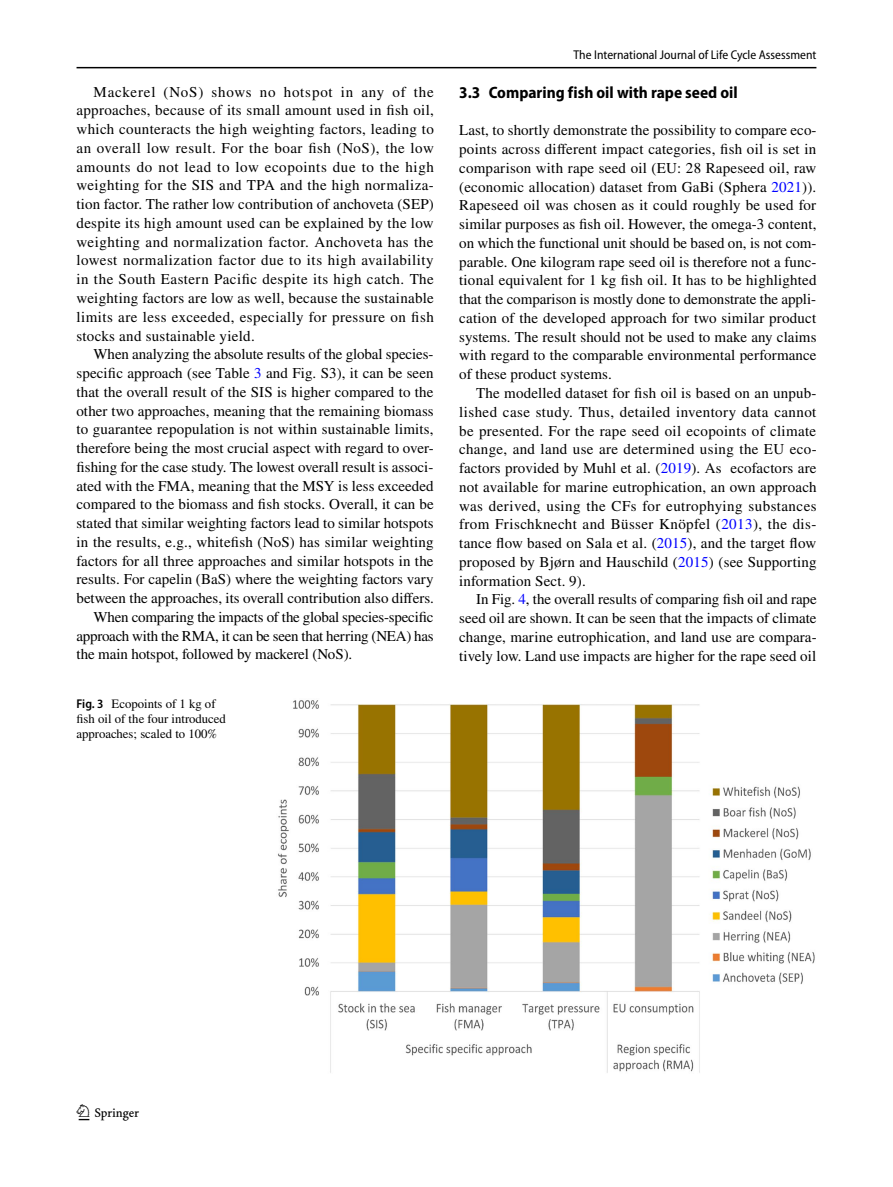
<style>
.page{position:relative;width:893px;height:1187px;background:#fff}
.page>*{position:absolute;margin:0;border:0;box-sizing:border-box;transform-origin:0 0}
.t1{font:22.5px "Springnew Regular 2";color:#000}
.t2{font:700 semi-condensed 16.5px "Myriad Pro";color:#000}
.t3{font:15px/18.8px "STIX";letter-spacing:.005em;color:#000;text-align:justify}
.t4{font:15px "STIX";letter-spacing:-.015em;color:#000}
.t5{font:12.75px/15px "STIX";color:#000}
.t6{font:semi-condensed 12.75px "Myriad Pro";color:#000}
.s1{color:#00f}
.s2{font-family:"Myriad Pro";font-weight:600;font-stretch:semi-condensed}
</style>
<div class="page">
<hr style="left:77px;top:67px;width:739px;height:1px;background:#000">
<img style="left:278px;top:700px;width:537px;height:373px">
<p class="t3" style="left:77px;top:83px;width:359px;text-indent:17px">Mackerel (NoS) shows no hotspot in any of the approaches, because of its small amount used in fish oil, which counteracts the high weighting factors, leading to an overall low result. For the boar fish (NoS), the low amounts do not lead to low ecopoints due to the high weighting for the SIS and TPA and the high normaliza&shy;tion factor. The rather low contribution of anchoveta (SEP) despite its high amount used can be explained by the low weighting and normalization factor. Anchoveta has the lowest normalization factor due to its high availability in the South Eastern Pacific despite its high catch. The weighting factors are low as well, because the sustainable limits are less exceeded, especially for pressure on fish stocks and sustainable yield.</p>
<p class="t3" style="left:94px;top:346px;width:342px">When analyzing the absolute results of the global species-</p>
<p class="t3" style="left:77px;top:364px;width:359px">specific approach (see Table <span class="s1">3</span> and Fig. S3), it can be seen</p>
<p class="t3" style="left:77px;top:383px;width:359px">that the overall result of the SIS is higher compared to the</p>
<p class="t3" style="left:77px;top:402px;width:359px">other two approaches, meaning that the remaining biomass</p>
<p class="t3" style="left:77px;top:421px;width:359px">to guarantee repopulation is not within sustainable limits,</p>
<p class="t3" style="left:77px;top:439px;width:359px">therefore being the most crucial aspect with regard to over-</p>
<p class="t3" style="left:77px;top:458px;width:358px">fishing for the case study. The lowest overall result is associ-</p>
<p class="t3" style="left:77px;top:477px;width:359px">ated with the FMA, meaning that the MSY is less exceeded</p>
<p class="t3" style="left:77px;top:496px;width:359px">compared to the biomass and fish stocks. Overall, it can be</p>
<p class="t3" style="left:77px;top:514px;width:359px">stated that similar weighting factors lead to similar hotspots</p>
<p class="t3" style="left:77px;top:533px;width:359px">in the results, e.g., whitefish (NoS) has similar weighting</p>
<p class="t3" style="left:77px;top:552px;width:359px">factors for all three approaches and similar hotspots in the</p>
<p class="t3" style="left:77px;top:571px;width:359px">results. For capelin (BaS) where the weighting factors vary</p>
<p class="t3" style="left:77px;top:589px;width:359px">between the approaches, its overall contribution also differs.</p>
<p class="t4" style="left:94px;top:606px;width:341px">When comparing the impacts of the global species-specific</p>
<p class="t4" style="left:77px;top:625px;width:359px">approach with the RMA, it can be seen that herring (NEA) has</p>
<p class="t3" style="left:77px;top:646px;width:277px">the main hotspot, followed by mackerel (NoS).</p>
<p class="t5" style="left:77px;top:697px;width:151px"><span class="s2">Fig. 3</span> Ecopoints of 1 kg of fish oil of the four introduced approaches; scaled to 100%</p>
<p class="t6" style="left:574px;top:48px;width:244px">The International Journal of Life Cycle Assessment</p>
<p class="t2" style="left:459px;top:83px;width:280px">3.3 Comparing fish oil with rape seed oil</p>
<p class="t3" style="left:459px;top:122px;width:359px">Last, to shortly demonstrate the possibility to compare eco&shy;points across different impact categories, fish oil is set in comparison with rape seed oil (EU: 28 Rapeseed oil, raw (economic allocation) dataset from GaBi (Sphera <span class="s1">2021</span>)).<br>Rapeseed oil was chosen as it could roughly be used for similar purposes as fish oil. However, the omega-3 content, on which the functional unit should be based on, is not com&shy;parable. One kilogram rape seed oil is therefore not a func&shy;tional equivalent for 1 kg fish oil. It has to be highlighted that the comparison is mostly done to demonstrate the appli&shy;cation of the developed approach for two similar product systems. The result should not be used to make any claims with regard to the comparable environmental performance of these product systems.</p>
<p class="t3" style="left:459px;top:384px;width:359px;text-indent:17px">The modelled dataset for fish oil is based on an unpub&shy;lished case study. Thus, detailed inventory data cannot be presented. For the rape seed oil ecopoints of climate change, and land use are determined using the EU eco&shy;factors provided by Muhl et al. (<span class="s1">2019</span>). As ecofactors are not available for marine eutrophication, an own approach was derived, using the CFs for eutrophying substances from Frischknecht and Büsser Knöpfel (<span class="s1">2013</span>), the dis&shy;tance flow based on Sala et al. (<span class="s1">2015</span>), and the target flow proposed by Bjørn and Hauschild (<span class="s1">2015</span>) (see Supporting information Sect. 9).</p>
<p class="t3" style="left:459px;top:591px;width:359px;text-indent:17px">In Fig. <span class="s1">4</span>, the overall results of comparing fish oil and rape seed oil are shown. It can be seen that the impacts of climate change, marine eutrophication, and land use are compara&shy;tively low. Land use impacts are higher for the rape seed oil</p>
<h1 class="t1" style="left:79px;top:1104px;width:62px">1 3</h1>
</div>
